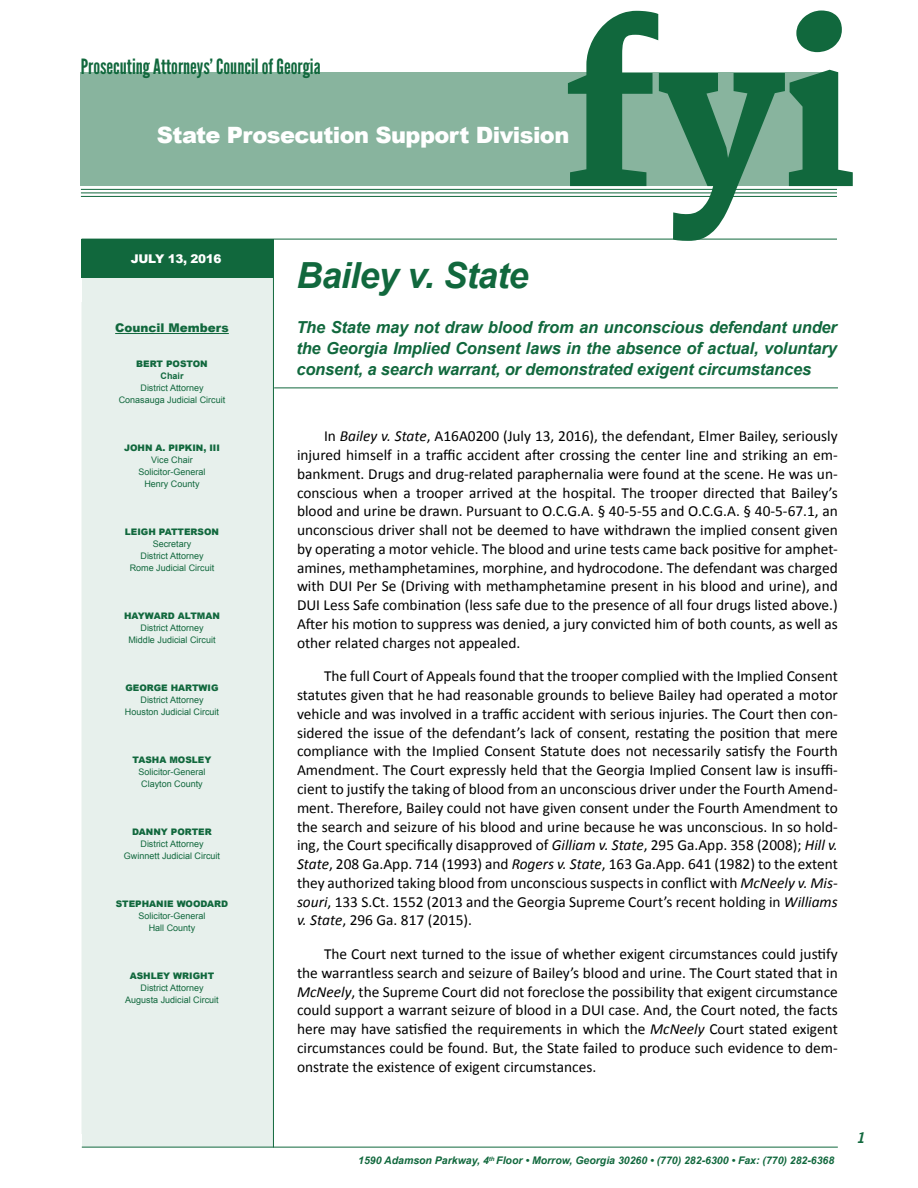
<style>
.page{position:relative;width:918px;height:1188px;background:#fff}
.page>*{position:absolute;margin:0;border:0;box-sizing:border-box;transform-origin:0 0}
.t1{font:800 207px "Merriweather";color:#11683d}
.t2{font:italic 700 36px "Arial";letter-spacing:-.02em;color:#11683d}
.t3{font:900 22.5px "Arial";letter-spacing:-.025em;color:#fff}
.t4{font:21px "League Gothic";color:#11683d}
.t5{font:italic 700 16.5px/21px "Arial";letter-spacing:-.01em;color:#11683d;text-align:justify}
.t6{font:15.3px/18.8px "Calibri";color:#000;text-align:justify}
.t7{font:italic 700 14.7px "News Gothic BT";color:#11683d}
.t8{font:900 12px "Arial";color:#11683d}
.t9{font:900 12px "Arial";letter-spacing:-.025em;color:#fff}
.t10{font:italic 700 10.5px "Arial";color:#11683d}
.t11{font:9px/12px "Arial";color:#11683d;text-align:center}
.t12{font:900 9px "Arial";color:#11683d}
.t13{font:700 9px "Arial";color:#11683d}
.s1{font-style:italic}
</style>
<div class="page">
<hr style="left:81px;top:196px;width:756px;height:1px;background:#11683d">
<div style="left:81px;top:73px;width:757px;height:113px;background:#88b49e"></div>
<div style="left:82px;top:278px;width:191px;height:869px;background:#e7f0ec"></div>
<hr style="left:82px;top:239px;width:755px;height:1px;background:#11683d">
<hr style="left:273px;top:250px;width:1px;height:898px;background:#11683d">
<hr style="left:115px;top:333px;width:114px;height:1px;background:#11683d">
<div style="left:82px;top:239px;width:192px;height:39px;background:#11683d"></div>
<hr style="left:81px;top:193px;width:756px;height:1px;background:#11683d">
<hr style="left:81px;top:189px;width:756px;height:1px;background:#11683d">
<hr style="left:82px;top:1147px;width:756px;height:1px;background:#11683d">
<hr style="left:274px;top:388px;width:564px;height:1px;background:#11683d">
<h1 class="t1" style="left:563px;top:-8px;width:295px">fyi</h1>
<h3 class="t4" style="left:81px;top:54px;width:241px">Prosecuting Attorneys’ Council of Georgia</h3>
<h3 class="t3" style="left:157px;top:119px;width:414px">State Prosecution Support Division</h3>
<p class="t9" style="left:131px;top:250px;width:92px">JULY 13, 2016</p>
<p class="t8" style="left:115px;top:319px;width:115px">Council Members</p>
<p class="t12" style="left:136px;top:357px;width:73px">BERT POSTON</p>
<p class="t13" style="left:161px;top:370px;width:25px">Chair</p>
<p class="t11" style="left:119px;top:382px;width:108px">District Attorney<br>Conasauga Judicial Circuit</p>
<p class="t12" style="left:124px;top:441px;width:97px">JOHN A. PIPKIN, III</p>
<p class="t11" style="left:138px;top:454px;width:69px">Vice Chair<br>Solicitor-General<br>Henry County</p>
<p class="t12" style="left:125px;top:525px;width:96px">LEIGH PATTERSON</p>
<p class="t11" style="left:130px;top:538px;width:86px">Secretary<br>District Attorney<br>Rome Judicial Circuit</p>
<p class="t12" style="left:124px;top:609px;width:97px">HAYWARD ALTMAN</p>
<p class="t11" style="left:128px;top:622px;width:89px">District Attorney<br>Middle Judicial Circuit</p>
<p class="t12" style="left:125px;top:681px;width:95px">GEORGE HARTWIG</p>
<p class="t11" style="left:125px;top:694px;width:96px">District Attorney<br>Houston Judicial Circuit</p>
<p class="t12" style="left:133px;top:753px;width:80px">TASHA MOSLEY</p>
<p class="t11" style="left:139px;top:766px;width:69px">Solicitor-General<br>Clayton County</p>
<p class="t12" style="left:132px;top:825px;width:81px">DANNY PORTER</p>
<p class="t11" style="left:124px;top:838px;width:98px">District Attorney<br>Gwinnett Judicial Circuit</p>
<p class="t12" style="left:116px;top:897px;width:114px">STEPHANIE WOODARD</p>
<p class="t11" style="left:139px;top:910px;width:69px">Solicitor-General<br>Hall County</p>
<p class="t12" style="left:130px;top:969px;width:86px">ASHLEY WRIGHT</p>
<p class="t11" style="left:125px;top:982px;width:95px">District Attorney<br>Augusta Judicial Circuit</p>
<h2 class="t2" style="left:296px;top:252px;width:234px">Bailey v. State</h2>
<p class="t5" style="left:296px;top:317px;width:542px">The State may not draw blood from an unconscious defendant under the Georgia Implied Consent laws in the absence of actual, voluntary consent, a search warrant, or demonstrated exigent circumstances</p>
<p class="t6" style="left:297px;top:427px;width:542px;text-indent:27px">In <span class="s1">Bailey v. State</span>, A16A0200 (July 13, 2016), the defendant, Elmer Bailey, seriously injured himself in a traffic accident after crossing the center line and striking an em&shy;bankment. Drugs and drug-related paraphernalia were found at the scene. He was un&shy;conscious when a trooper arrived at the hospital. The trooper directed that Bailey’s blood and urine be drawn. Pursuant to O.C.G.A. § 40-5-55 and O.C.G.A. § 40-5-67.1, an unconscious driver shall not be deemed to have withdrawn the implied consent given by operating a motor vehicle. The blood and urine tests came back positive for amphet&shy;amines, methamphetamines, morphine, and hydrocodone. The defendant was charged with DUI Per Se (Driving with methamphetamine present in his blood and urine), and DUI Less Safe combination (less safe due to the presence of all four drugs listed above.)<br>After his motion to suppress was denied, a jury convicted him of both counts, as well as other related charges not appealed.</p>
<p class="t6" style="left:297px;top:667px;width:542px;text-indent:27px">The full Court of Appeals found that the trooper complied with the Implied Consent statutes given that he had reasonable grounds to believe Bailey had operated a motor vehicle and was involved in a traffic accident with serious injuries. The Court then con&shy;sidered the issue of the defendant’s lack of consent, restating the position that mere compliance with the Implied Consent Statute does not necessarily satisfy the Fourth Amendment. The Court expressly held that the Georgia Implied Consent law is insuffi&shy;cient to justify the taking of blood from an unconscious driver under the Fourth Amend&shy;ment. Therefore, Bailey could not have given consent under the Fourth Amendment to the search and seizure of his blood and urine because he was unconscious. In so hold&shy;ing, the Court specifically disapproved of <span class="s1">Gilliam v. State</span>, 295 Ga.App. 358 (2008); <span class="s1">Hill v.<br>State</span>, 208 Ga.App. 714 (1993) and <span class="s1">Rogers v. State</span>, 163 Ga.App. 641 (1982) to the extent they authorized taking blood from unconscious suspects in conflict with <span class="s1">McNeely v. Mis&shy;souri</span>, 133 S.Ct. 1552 (2013 and the Georgia Supreme Court’s recent holding in <span class="s1">Williams v. State</span>, 296 Ga. 817 (2015).</p>
<p class="t6" style="left:297px;top:945px;width:542px;text-indent:27px">The Court next turned to the issue of whether exigent circumstances could justify the warrantless search and seizure of Bailey’s blood and urine. The Court stated that in <span class="s1">McNeely</span>, the Supreme Court did not foreclose the possibility that exigent circumstance could support a warrant seizure of blood in a DUI case. And, the Court noted, the facts here may have satisfied the requirements in which the <span class="s1">McNeely</span> Court stated exigent circumstances could be found. But, the State failed to produce such evidence to dem&shy;onstrate the existence of exigent circumstances.</p>
<p class="t10" style="left:358px;top:1153px;width:478px">1590 Adamson Parkway, 4<sup>th</sup> Floor • Morrow, Georgia 30260 • (770) 282-6300 • Fax: (770) 282-6368</p>
<p class="t7" style="left:857px;top:1129px;width:10px">1</p>
</div>
